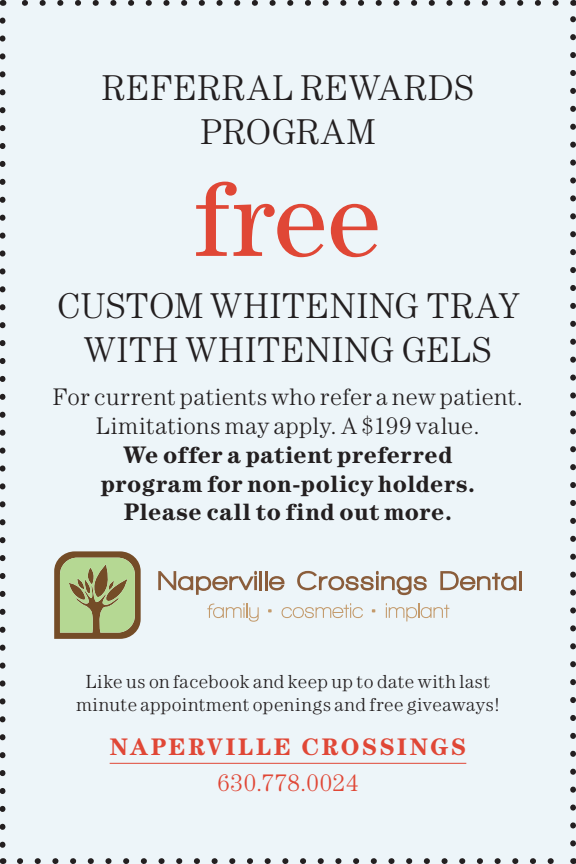
<style>
.page{position:relative;width:576px;height:864px;background:#edf5f9}
.page>*{position:absolute;margin:0;border:0;box-sizing:border-box;transform-origin:0 0}
.offer{font:108px "Century";color:#e04736}
.sub_offer{font:300 36px/44px "Century";letter-spacing:.03em;color:#231f20;text-align:center}
.disclaimer{font:700 24px/28.8px "Century";letter-spacing:.02em;color:#231f20;text-align:center}
.bottom_info{font:700 24px "Century";letter-spacing:.1em;color:#e04736}
.bottom_info-2{font:300 24px "Century";letter-spacing:.025em;color:#e04736}
.sm_disclaimer{font:300 19.2px/22.8px "Century";letter-spacing:.025em;color:#231f20;text-align:center}
.s1{font-weight:300}
</style>
<div class="page">
<svg style="left:0;top:20px;width:5px;height:828px"></svg>
<svg style="left:20px;top:858px;width:534px;height:6px"></svg>
<svg style="left:570px;top:16px;width:6px;height:828px"></svg>
<svg style="left:22px;top:0;width:534px;height:6px"></svg>
<hr style="left:110px;top:763px;width:356px;height:1px;background:#e04736">
<svg style="left:54px;top:551px;width:87px;height:88px"></svg>
<svg style="left:207px;top:603px;width:52px;height:19px"></svg>
<svg style="left:268px;top:609px;width:4px;height:3px"></svg>
<svg style="left:282px;top:603px;width:81px;height:15px"></svg>
<svg style="left:386px;top:603px;width:63px;height:18px"></svg>
<svg style="left:158px;top:571px;width:99px;height:24px"></svg>
<hr style="left:259px;top:571px;width:3px;height:19px;background:#8a5d3b">
<svg style="left:265px;top:571px;width:19px;height:19px"></svg>
<svg style="left:297px;top:571px;width:130px;height:24px"></svg>
<svg style="left:440px;top:571px;width:76px;height:19px"></svg>
<hr style="left:519px;top:571px;width:3px;height:19px;background:#8a5d3b">
<p class="sub_offer" style="left:102px;top:65px;width:374px">REFERRAL REWARDS<br>PROGRAM</p>
<p class="offer" style="left:195px;top:156px;width:188px">free</p>
<p class="sub_offer" style="left:57px;top:283px;width:463px">CUSTOM WHITENING TRAY<br>WITH WHITENING GELS</p>
<p class="disclaimer" style="left:53px;top:382px;width:472px"><span class="s1">For current patients who refer a new patient.<br>Limitations may apply. A $199 value.<br></span>We offer a patient preferred<br>program for non-policy holders.<br>Please call to find out more.</p>
<p class="sm_disclaimer" style="left:76px;top:670px;width:425px">Like us on facebook and keep up to date with last minute appointment openings and free giveaways!</p>
<p class="bottom_info" style="left:110px;top:733px;width:358px">NAPERVILLE CROSSINGS</p>
<p class="bottom_info-2" style="left:217px;top:769px;width:143px">630.778.0024</p>
</div>
